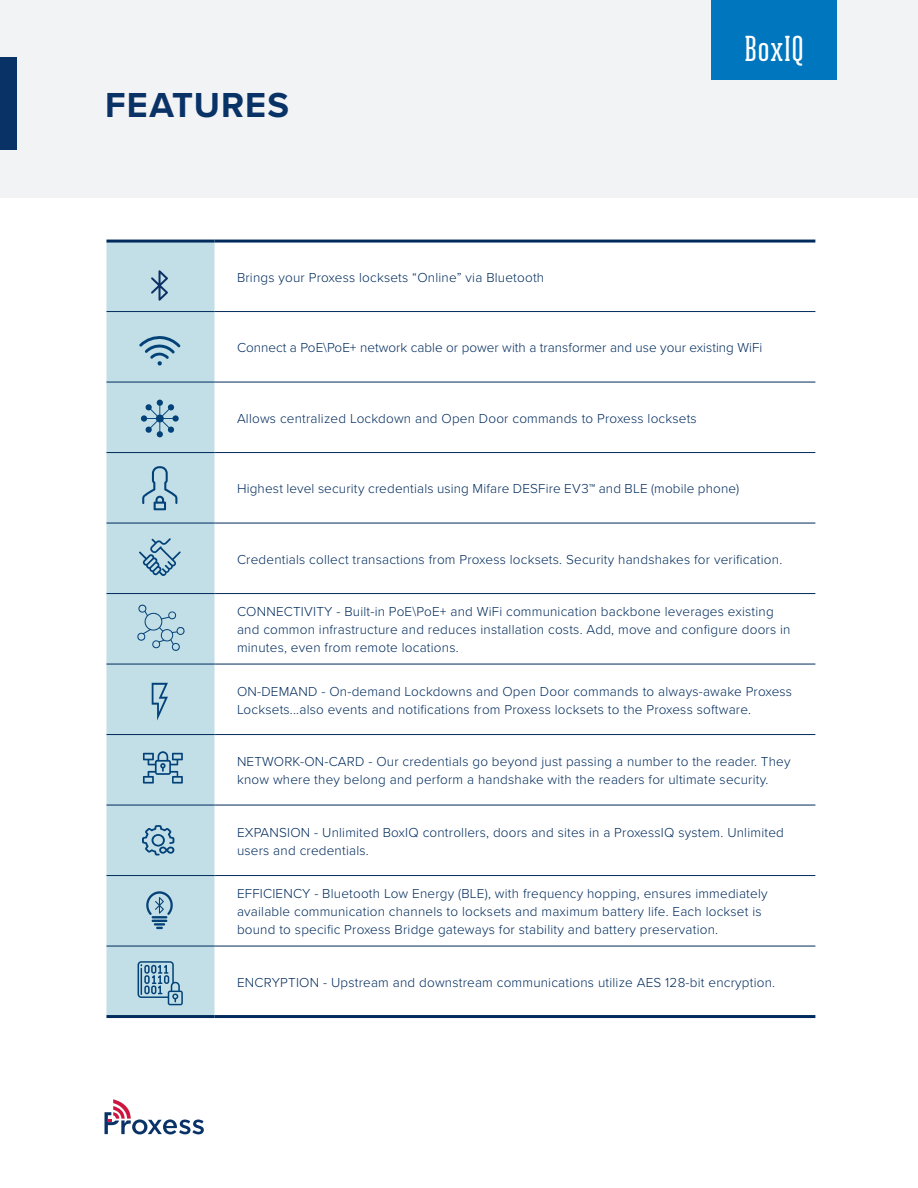
<style>
.page{position:relative;width:918px;height:1188px;background:#fff}
.page>*{position:absolute;margin:0;border:0;box-sizing:border-box;transform-origin:0 0}
.cover_level_title{font:700 36px "Proxima Nova";letter-spacing:.03em;color:#093266}
.cover_level_title-2{font:500 36px "Ristretto Slab Pro";letter-spacing:.035em;color:#fff}
.Body_Copy{font:300 13.5px/18px "Proxima Nova";letter-spacing:.015em;color:#002b5c}
</style>
<div class="page">
<div style="left:0;top:0;width:918px;height:198px;background:#f2f3f4"></div>
<div style="left:0;top:57px;width:17px;height:93px;background:#093266"></div>
<div style="left:106px;top:243px;width:108px;height:772px;background:#c2dee6"></div>
<hr style="left:106px;top:311px;width:108px;height:1px;background:#002b5c">
<hr style="left:106px;top:382px;width:108px;height:1px;background:#002b5c">
<hr style="left:106px;top:452px;width:108px;height:1px;background:#002b5c">
<hr style="left:106px;top:523px;width:108px;height:1px;background:#002b5c">
<hr style="left:106px;top:593px;width:108px;height:1px;background:#002b5c">
<hr style="left:106px;top:664px;width:108px;height:1px;background:#002b5c">
<hr style="left:106px;top:734px;width:108px;height:1px;background:#002b5c">
<hr style="left:106px;top:805px;width:108px;height:1px;background:#002b5c">
<hr style="left:106px;top:875px;width:108px;height:1px;background:#002b5c">
<hr style="left:106px;top:946px;width:108px;height:1px;background:#002b5c">
<hr style="left:106px;top:240px;width:108px;height:3px;background:#002b5c">
<hr style="left:106px;top:1015px;width:108px;height:3px;background:#002b5c">
<hr style="left:214px;top:311px;width:601px;height:1px;background:#002b5c">
<hr style="left:214px;top:382px;width:601px;height:1px;background:#002b5c">
<hr style="left:214px;top:452px;width:601px;height:1px;background:#002b5c">
<hr style="left:214px;top:523px;width:601px;height:1px;background:#002b5c">
<hr style="left:214px;top:593px;width:601px;height:1px;background:#002b5c">
<hr style="left:214px;top:664px;width:601px;height:1px;background:#002b5c">
<hr style="left:214px;top:734px;width:601px;height:1px;background:#002b5c">
<hr style="left:214px;top:805px;width:601px;height:1px;background:#002b5c">
<hr style="left:214px;top:875px;width:601px;height:1px;background:#002b5c">
<hr style="left:214px;top:946px;width:601px;height:1px;background:#002b5c">
<hr style="left:214px;top:240px;width:601px;height:3px;background:#002b5c">
<hr style="left:214px;top:1015px;width:601px;height:3px;background:#002b5c">
<svg style="left:105px;top:1099px;width:99px;height:35px"></svg>
<div style="left:711px;top:0;width:126px;height:79px;background:#0076be"></div>
<svg style="left:151px;top:270px;width:17px;height:31px"></svg>
<svg style="left:139px;top:538px;width:42px;height:38px;background:#98bcce"></svg>
<svg style="left:139px;top:335px;width:41px;height:31px"></svg>
<svg style="left:141px;top:400px;width:38px;height:37px"></svg>
<svg style="left:142px;top:466px;width:35px;height:44px;background:#9ec0d1"></svg>
<svg style="left:137px;top:604px;width:48px;height:47px;background:#abcbd9"></svg>
<svg style="left:152px;top:683px;width:16px;height:38px"></svg>
<svg style="left:143px;top:751px;width:40px;height:33px"></svg>
<svg style="left:142px;top:825px;width:33px;height:30px"></svg>
<svg style="left:138px;top:961px;width:45px;height:44px;background:#88aec4"></svg>
<svg style="left:145px;top:890px;width:29px;height:39px"></svg>
<p class="cover_level_title" style="left:105px;top:78px;width:185px">FEATURES</p>
<p class="Body_Copy" style="left:237px;top:267px;width:309px">Brings your Proxess locksets “Online” via Bluetooth</p>
<p class="cover_level_title-2" style="left:745px;top:28px;width:60px">BoxIQ</p>
<p class="Body_Copy" style="left:237px;top:338px;width:527px">Connect a PoE\PoE+ network cable or power with a transformer and use your existing WiFi</p>
<p class="Body_Copy" style="left:237px;top:408px;width:461px">Allows centralized Lockdown and Open Door commands to Proxess locksets</p>
<p class="Body_Copy" style="left:237px;top:479px;width:504px">Highest level security credentials using Mifare DESFire EV3™ and BLE (mobile phone)</p>
<p class="Body_Copy" style="left:237px;top:549px;width:547px">Credentials collect transactions from Proxess locksets. Security handshakes for verification.</p>
<p class="Body_Copy" style="left:237px;top:602px;width:555px">CONNECTIVITY - Built-in PoE\PoE+ and WiFi communication backbone leverages existing and common infrastructure and reduces installation costs. Add, move and configure doors in minutes, even from remote locations.</p>
<p class="Body_Copy" style="left:237px;top:681px;width:557px">ON-DEMAND - On-demand Lockdowns and Open Door commands to always-awake Proxess<br>Locksets...also events and notifications from Proxess locksets to the Proxess software.</p>
<p class="Body_Copy" style="left:237px;top:752px;width:555px">NETWORK-ON-CARD - Our credentials go beyond just passing a number to the reader. They know where they belong and perform a handshake with the readers for ultimate security.</p>
<p class="Body_Copy" style="left:237px;top:822px;width:548px">EXPANSION - Unlimited BoxIQ controllers, doors and sites in a ProxessIQ system. Unlimited users and credentials.</p>
<p class="Body_Copy" style="left:237px;top:884px;width:532px">EFFICIENCY - Bluetooth Low Energy (BLE), with frequency hopping, ensures immediately available communication channels to locksets and maximum battery life. Each lockset is bound to specific Proxess Bridge gateways for stability and battery preservation.</p>
<p class="Body_Copy" style="left:237px;top:972px;width:540px">ENCRYPTION - Upstream and downstream communications utilize AES 128-bit encryption.</p>
</div>
